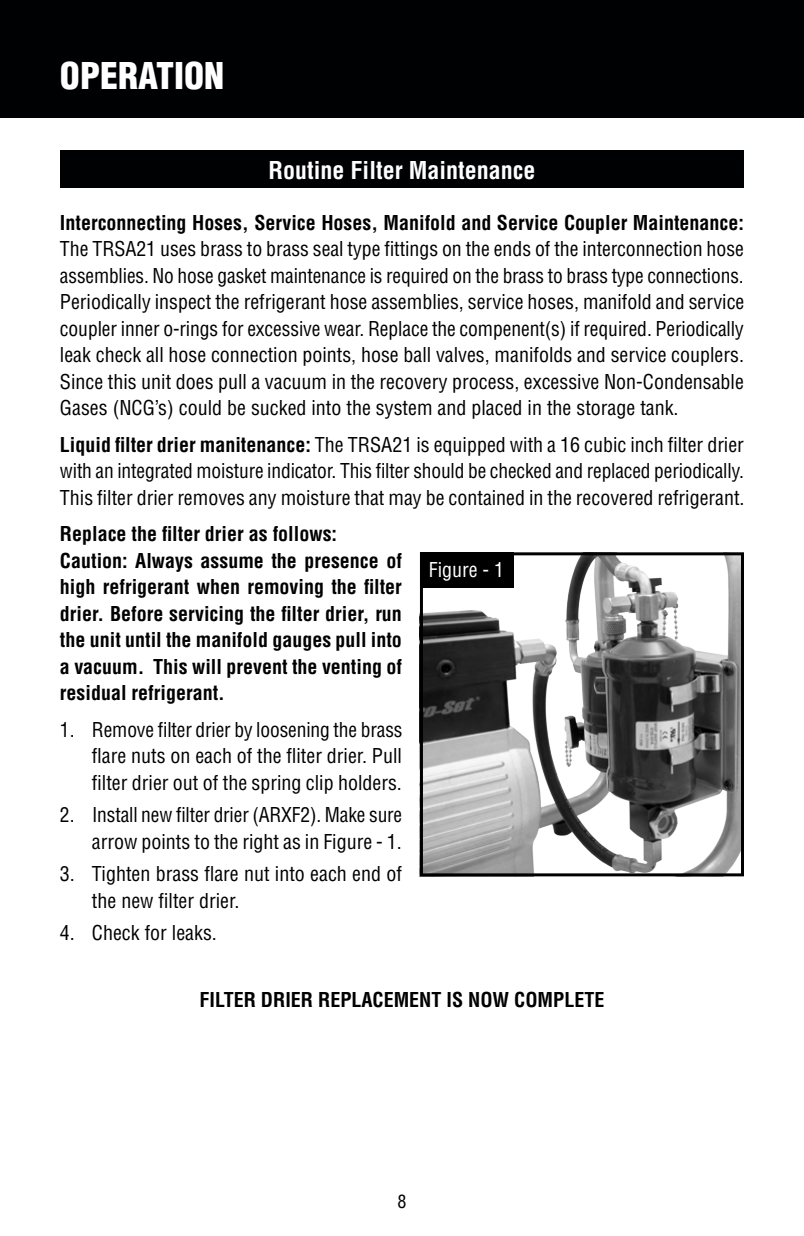
<style>
.page{position:relative;width:804px;height:1236px;background:#fff}
.page>*{position:absolute;margin:0;border:0;box-sizing:border-box;transform-origin:0 0}
.t1{font:900 condensed 36px "Helvetica";color:#fff}
.t2{font:700 condensed 24px "Helvetica";color:#fff}
.t3{font:condensed 20px/26.6px "Helvetica";color:#000;text-align:justify}
.t4{font:700 condensed 20px/26.4px "Helvetica";color:#000;text-align:justify}
.t5{font:condensed 20px "Helvetica";color:#fff}
.t6{font:condensed 18px "Helvetica";color:#000}
.s1{font-weight:700}
</style>
<div class="page">
<img style="left:424px;top:556px;width:316px;height:316px">
<div style="left:420px;top:552px;width:324px;height:324px;border:3px solid #000"></div>
<div style="left:0;top:0;width:804px;height:118px;background:#000103"></div>
<div style="left:60px;top:150px;width:684px;height:38px;background:#000103"></div>
<div style="left:420px;top:552px;width:93px;height:36px;background:#000"></div>
<p class="t1" style="left:60px;top:53px;width:166px">OPERATION</p>
<p class="t2" style="left:269px;top:155px;width:268px">Routine Filter Maintenance</p>
<p class="t3" style="left:60px;top:209px;width:686px"><span class="s1">Interconnecting Hoses, Service Hoses, Manifold and Service Coupler Maintenance:<br></span>The TRSA21 uses brass to brass seal type fittings on the ends of the interconnection hose assemblies. No hose gasket maintenance is required on the brass to brass type connections.<br>Periodically inspect the refrigerant hose assemblies, service hoses, manifold and service coupler inner o-rings for excessive wear. Replace the compenent(s) if required. Periodically leak check all hose connection points, hose ball valves, manifolds and service couplers.<br>Since this unit does pull a vacuum in the recovery process, excessive Non-Condensable Gases (NCG’s) could be sucked into the system and placed in the storage tank.</p>
<p class="t3" style="left:60px;top:431px;width:686px"><span class="s1">Liquid filter drier manitenance:</span> The TRSA21 is equipped with a 16 cubic inch filter drier with an integrated moisture indicator. This filter should be checked and replaced periodically.<br>This filter drier removes any moisture that may be contained in the recovered refrigerant.</p>
<p class="t4" style="left:60px;top:521px;width:279px">Replace the filter drier as follows:</p>
<p class="t4" style="left:60px;top:547px;width:344px">Caution: Always assume the presence of high refrigerant when removing the filter drier. Before servicing the filter drier, run the unit until the manifold gauges pull into a vacuum. This will prevent the venting of residual refrigerant.</p>
<p class="t3" style="left:92px;top:716px;width:312px;text-indent:-32px">1. Remove filter drier by loosening the brass flare nuts on each of the fliter drier. Pull filter drier out of the spring clip holders.</p>
<p class="t3" style="left:60px;top:802px;width:344px;text-align:right">2. Install new filter drier (ARXF2). Make sure arrow points to the right as in Figure - 1.</p>
<p class="t3" style="left:92px;top:861px;width:311px;text-indent:-32px">3. Tighten brass flare nut into each end of the new filter drier.</p>
<p class="t3" style="left:60px;top:920px;width:158px">4. Check for leaks.</p>
<p class="t5" style="left:429px;top:558px;width:77px">Figure - 1</p>
<p class="t4" style="left:200px;top:986px;width:406px">FILTER DRIER REPLACEMENT IS NOW COMPLETE</p>
<p class="t6" style="left:398px;top:1190px;width:10px">8</p>
</div>
